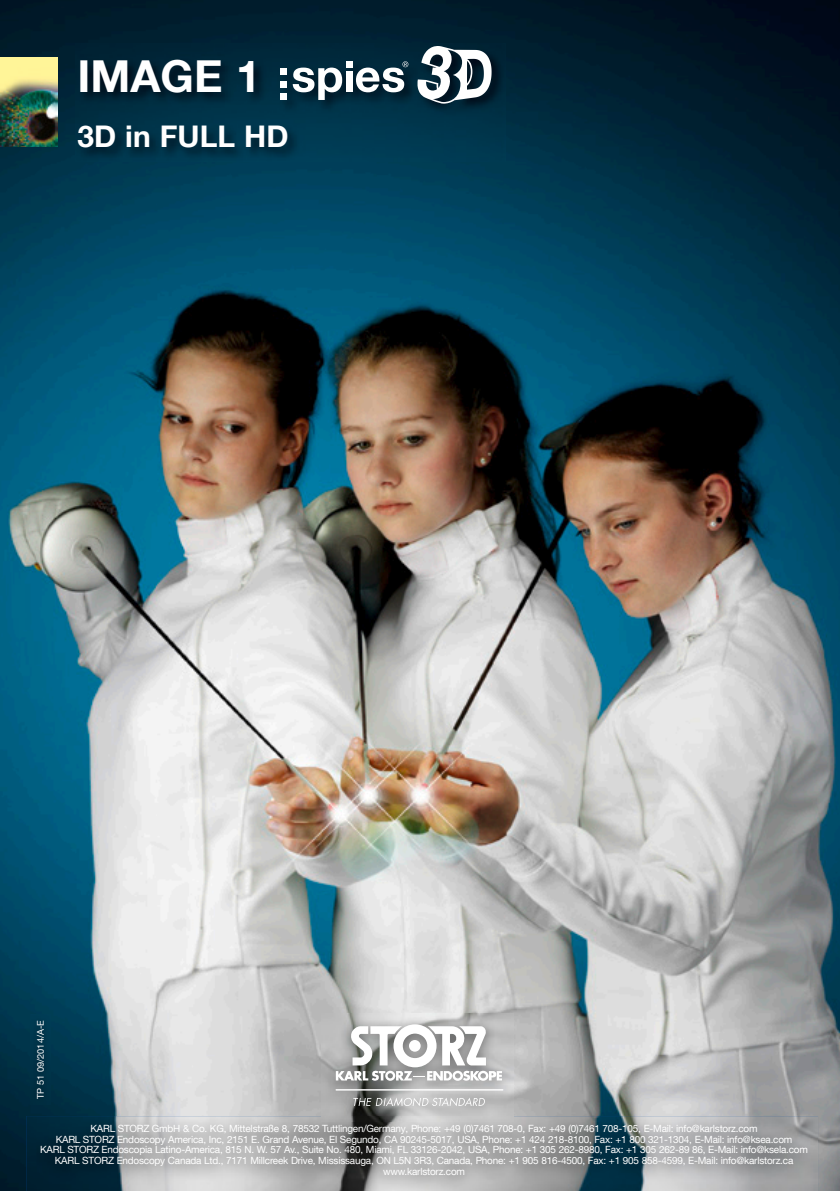
<style>
.page{position:relative;width:840px;height:1191px;background:#fff}
.page>*{position:absolute;margin:0;border:0;box-sizing:border-box;transform-origin:0 0}
.t1{font:700 44px "KS Helvetica Neue";color:#fff}
.t2{font:700 29.8px "KS Helvetica Neue";color:#fff}
.t3{font:10px/10.6px "KS Helvetica Neue";letter-spacing:-.02em;color:#fff;text-align:center}
.t4{font:9.2px "KS Helvetica Neue";color:#fff}
</style>
<div class="page">
<img style="left:0;top:0;width:839px;height:1191px">
<img style="left:0;top:58px;width:57px;height:88px">
<img style="left:26px;top:1116px;width:791px;height:75px">
<img style="left:321px;top:1014px;width:192px;height:107px">
<svg style="left:335px;top:1024px;width:166px;height:56px"></svg>
<hr style="left:335px;top:1089px;width:168px;height:1px;background:#fff">
<svg style="left:353px;top:1097px;width:132px;height:9px"></svg>
<img style="left:75px;top:44px;width:430px;height:118px">
<svg style="left:417px;top:46px;width:74px;height:58px"></svg>
<div style="left:280px;top:68px;width:6px;height:7px;background:#fff"></div>
<svg style="left:280px;top:81px;width:6px;height:6px"></svg>
<div style="left:280px;top:93px;width:6px;height:7px;background:#fff"></div>
<svg style="left:292px;top:61px;width:116px;height:39px"></svg>
<img style="left:30px;top:1014px;width:20px;height:90px">
<h1 class="t1" style="left:77px;top:48px;width:184px">IMAGE 1</h1>
<h2 class="t2" style="left:77px;top:118px;width:212px">3D in FULL HD</h2>
<p class="t4" style="left:35px;top:1098px;width:80px;rotate:-90deg">TP 51 09/2014/A-E</p>
<p class="t3" style="left:40px;top:1123px;width:768px">KARL STORZ GmbH &amp; Co. KG, Mittelstraße 8, 78532 Tuttlingen/Germany, Phone: +49 (0)7461 708-0, Fax: +49 (0)7461 708-105, E-Mail: info@karlstorz.com<br>KARL STORZ Endoscopy America, Inc, 2151 E. Grand Avenue, El Segundo, CA 90245-5017, USA, Phone: +1 424 218-8100, Fax: +1 800 321-1304, E-Mail: info@ksea.com<br>KARL STORZ Endoscopia Latino-America, 815 N. W. 57 Av., Suite No. 480, Miami, FL 33126-2042, USA, Phone: +1 305 262-8980, Fax: +1 305 262-89 86, E-Mail: info@ksela.com KARL STORZ Endoscopy Canada Ltd., 7171 Millcreek Drive, Mississauga, ON L5N 3R3, Canada, Phone: +1 905 816-4500, Fax: +1 905 858-4599, E-Mail: info@karlstorz.ca www.karlstorz.com</p>
</div>
